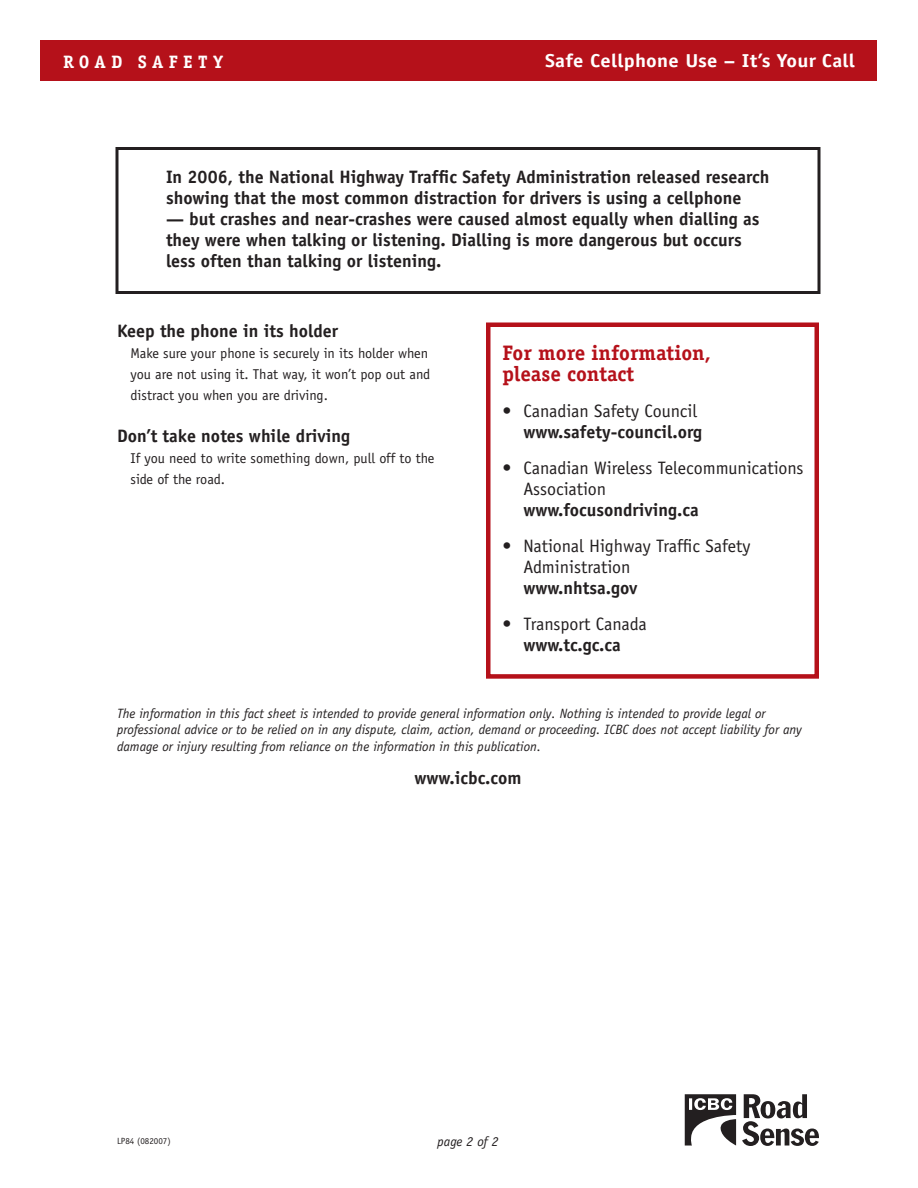
<style>
.page{position:relative;width:918px;height:1188px;background:#fff}
.page>*{position:absolute;margin:0;border:0;box-sizing:border-box;transform-origin:0 0}
.t1{font:700 21px/21px "Officina Serif";color:#b5111a}
.t2{font:700 18.75px "Officina Sans";letter-spacing:.01em;color:#fff;scale:1.1 1}
.t3{font:700 18px/21px "Officina Sans";color:#231f20}
.t4{font:18px/21px "Officina Sans";color:#231f20}
.t5{font:700 18px "Officina Serif";letter-spacing:.295em;color:#fff}
.t6{font:14.25px/21px "Officina Sans";color:#231f20}
.t7{font:italic 13.5px/16.2px "Officina Sans";color:#231f20}
.t8{font:9px "Officina Sans";color:#231f20}
.s1{font-weight:700}
</style>
<div class="page">
<svg style="left:685px;top:1094px;width:51px;height:52px"></svg>
<svg style="left:742px;top:1094px;width:77px;height:52px"></svg>
<div style="left:40px;top:40px;width:838px;height:41px;background:#b5111a"></div>
<div style="left:486px;top:322px;width:333px;height:357px;border:4px solid #b5111a"></div>
<div style="left:116px;top:147px;width:704px;height:147px;border:3px solid #231f20"></div>
<p class="t5" style="left:63px;top:55px;width:162px">ROAD SAFETY</p>
<p class="t2" style="left:545px;top:53px;width:283px">Safe Cellphone Use – It’s Your Call</p>
<p class="t3" style="left:166px;top:167px;width:605px">In 2006, the National Highway Traffic Safety Administration released research showing that the most common distraction for drivers is using a cellphone</p>
<p class="t3" style="left:166px;top:209px;width:595px">— but crashes and near-crashes were caused almost equally when dialling as they were when talking or listening. Dialling is more dangerous but occurs less often than talking or listening.</p>
<p class="t3" style="left:117px;top:322px;width:223px">Keep the phone in its holder</p>
<p class="t6" style="left:130px;top:344px;width:301px">Make sure your phone is securely in its holder when you are not using it. That way, it won’t pop out and distract you when you are driving.</p>
<p class="t3" style="left:117px;top:427px;width:235px">Don’t take notes while driving</p>
<p class="t6" style="left:130px;top:449px;width:306px">If you need to write something down, pull off to the side of the road.</p>
<p class="t1" style="left:502px;top:344px;width:210px">For more information, please contact</p>
<p class="t4" style="left:502px;top:402px;width:196px">• Canadian Safety Council</p>
<p class="t3" style="left:524px;top:423px;width:180px">www.safety-council.org</p>
<p class="t4" style="left:524px;top:459px;width:282px;text-indent:-21px">• Canadian Wireless Telecommunications<br>Association</p>
<p class="t3" style="left:524px;top:501px;width:177px">www.focusondriving.ca</p>
<p class="t4" style="left:524px;top:537px;width:229px;text-indent:-21px"><span class="s1">•</span> National Highway Traffic Safety<br>Administration</p>
<p class="t3" style="left:524px;top:579px;width:116px">www.nhtsa.gov</p>
<p class="t4" style="left:502px;top:615px;width:146px">• Transport Canada</p>
<p class="t3" style="left:524px;top:636px;width:99px">www.tc.gc.ca</p>
<p class="t7" style="left:117px;top:707px;width:687px">The information in this fact sheet is intended to provide general information only. Nothing is intended to provide legal or professional advice or to be relied on in any dispute, claim, action, demand or proceeding. ICBC does not accept liability for any damage or injury resulting from reliance on the information in this publication.</p>
<p class="t3" style="left:415px;top:769px;width:108px">www.icbc.com</p>
<p class="t8" style="left:117px;top:1137px;width:55px">LP84 (082007)</p>
<p class="t7" style="left:437px;top:1134px;width:63px">page 2 of 2</p>
</div>
